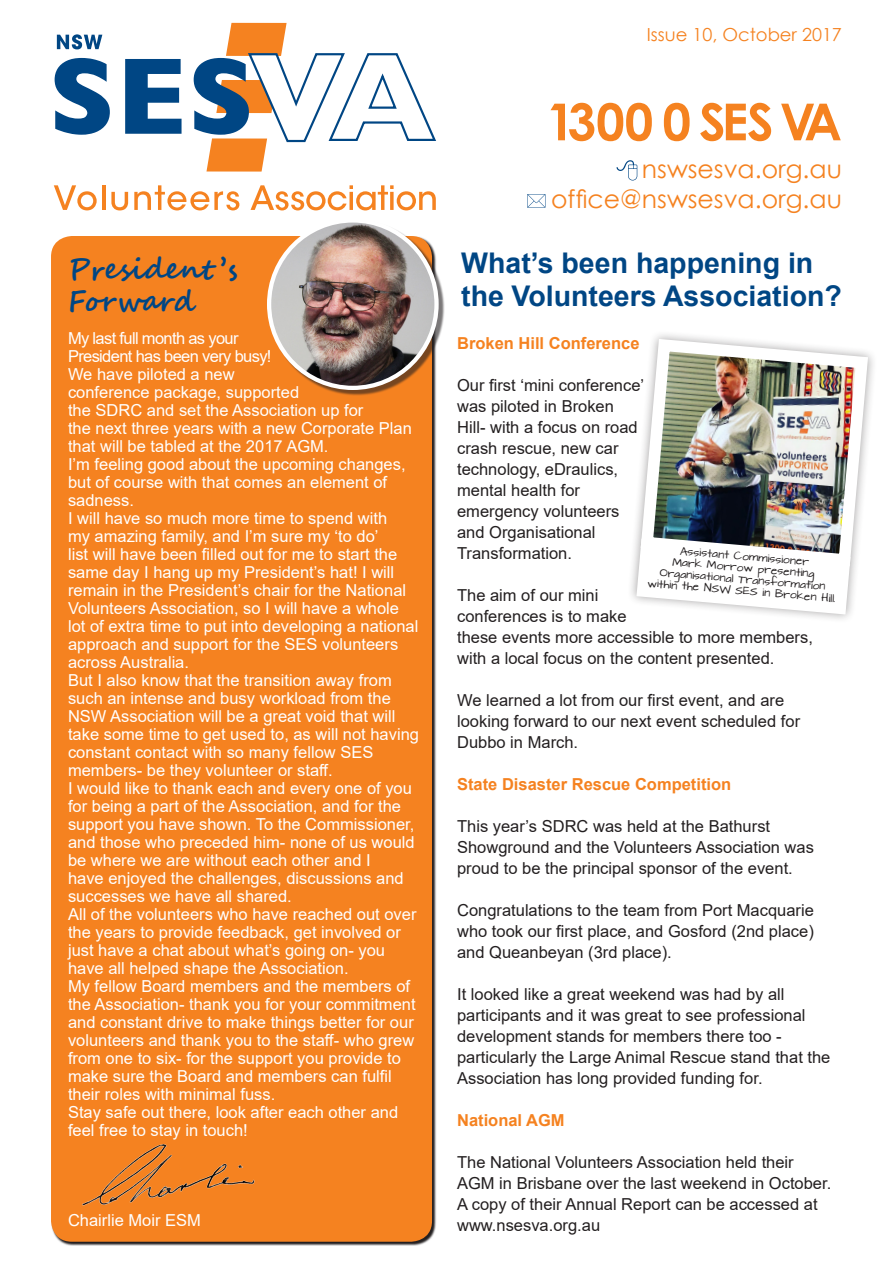
<style>
.page{position:relative;width:893px;height:1263px;background:#fff}
.page>*{position:absolute;margin:0;border:0;box-sizing:border-box;transform-origin:0 0}
.t1{font:700 51px "Century Gothic";letter-spacing:-.05em;color:#f58220}
.t2{font:700 28.5px/32.7px "Arial";color:#004684}
.t3{font:700 28.5px/32.7px "Segoe Script";color:#004684}
.t4{font:25.05px "Century Gothic";color:#f58220}
.t5{font:18px "Century Gothic";color:#f58220}
.t6{font:16.5px/18px "Arial";color:#fff}
.t7{font:16.5px/21px "Arial";color:#231f20}
.t8{font:700 16.5px "Arial";color:#f58220}
.t9{font:16.5px/18px "Arial";letter-spacing:-.04em;color:#fff}
.t10{font:9.6px/11.6px "Architects Daughter";color:#231f20;text-align:center}
</style>
<div class="page">
<svg style="left:57px;top:34px;width:45px;height:15px"></svg>
<svg style="left:55px;top:58px;width:55px;height:77px"></svg>
<svg style="left:125px;top:59px;width:57px;height:75px"></svg>
<svg style="left:194px;top:23px;width:242px;height:149px"></svg>
<svg style="left:54px;top:185px;width:43px;height:25px"></svg>
<hr style="left:102px;top:185px;width:3px;height:25px;background:#f58220">
<svg style="left:111px;top:192px;width:17px;height:18px"></svg>
<svg style="left:134px;top:185px;width:105px;height:25px"></svg>
<svg style="left:251px;top:185px;width:185px;height:25px"></svg>
<div style="left:51px;top:236px;width:381px;height:1006px;background:#f58220;border-radius:21px"></div>
<div style="left:269px;top:221px;width:176px;height:175px;background:#231f20;opacity:.6"></div>
<img style="left:269px;top:220px;width:167px;height:168px;border-radius:84px">
<div style="left:267px;top:218px;width:172px;height:172px;border:4px solid #fff;border-radius:50%"></div>
<svg style="left:617px;top:160px;width:20px;height:20px"></svg>
<svg style="left:527px;top:194px;width:18px;height:14px"></svg>
<img style="left:65px;top:1144px;width:217px;height:98px">
<div style="left:627px;top:330px;width:250px;height:293px;background:#231f20;opacity:.4"></div>
<img style="left:634px;top:333px;width:240px;height:240px">
<svg style="left:636px;top:539px;width:214px;height:75px"></svg>
<p class="t3" style="left:68px;top:253px;width:171px">President ’s<br>Forward</p>
<p class="t9" style="left:68px;top:329px;width:205px">My last full month as your<br>President has been very busy!</p>
<p class="t6" style="left:68px;top:365px;width:345px">We have piloted a new<br>conference package, supported<br>the SDRC and set the Association up for<br>the next three years with a new Corporate Plan that will be tabled at the 2017 AGM.</p>
<p class="t6" style="left:68px;top:455px;width:339px">I’m feeling good about the upcoming changes, but of course with that comes an element of sadness.</p>
<p class="t6" style="left:68px;top:509px;width:352px">I will have so much more time to spend with<br>my amazing family, and I’m sure my ‘to do’<br>list will have been filled out for me to start the same day I hang up my President’s hat! I will remain in the President’s chair for the National Volunteers Association, so I will have a whole lot of extra time to put into developing a national approach and support for the SES volunteers across Australia.</p>
<p class="t6" style="left:68px;top:671px;width:352px">But I also know that the transition away from such an intense and busy workload from the NSW Association will be a great void that will take some time to get used to, as will not having constant contact with so many fellow SES members- be they volunteer or staff.</p>
<p class="t6" style="left:68px;top:779px;width:348px">I would like to thank each and every one of you for being a part of the Association, and for the support you have shown. To the Commissioner, and those who preceded him- none of us would be where we are without each other and I<br>have enjoyed the challenges, discussions and successes we have all shared.</p>
<p class="t6" style="left:68px;top:905px;width:350px">All of the volunteers who have reached out over the years to provide feedback, get involved or just have a chat about what’s going on- you have all helped shape the Association.</p>
<p class="t6" style="left:68px;top:977px;width:349px">My fellow Board members and the members of the Association- thank you for your commitment and constant drive to make things better for our volunteers and thank you to the staff- who grew from one to six- for the support you provide to make sure the Board and members can fulfil their roles with minimal fuss.</p>
<p class="t6" style="left:68px;top:1103px;width:332px">Stay safe out there, look after each other and feel free to stay in touch!</p>
<p class="t6" style="left:68px;top:1211px;width:134px">Chairlie Moir ESM</p>
<p class="t5" style="left:647px;top:22px;width:197px">Issue 10, October 2017</p>
<p class="t1" style="left:546px;top:83px;width:297px">1300 0 SES VA</p>
<p class="t4" style="left:642px;top:151px;width:201px">nswsesva.org.au</p>
<p class="t4" style="left:551px;top:182px;width:292px">office@nswsesva.org.au</p>
<p class="t2" style="left:461px;top:247px;width:382px">What’s been happening in the Volunteers Association?</p>
<p class="t8" style="left:457px;top:332px;width:184px">Broken Hill Conference</p>
<p class="t7" style="left:457px;top:375px;width:189px">Our first ‘mini conference’ was piloted in Broken<br>Hill- with a focus on road crash rescue, new car technology, eDraulics, mental health for emergency volunteers and Organisational<br>Transformation.</p>
<p class="t7" style="left:457px;top:585px;width:357px">The aim of our mini<br>conferences is to make<br>these events more accessible to more members, with a local focus on the content presented.</p>
<p class="t7" style="left:457px;top:690px;width:345px">We learned a lot from our first event, and are looking forward to our next event scheduled for<br>Dubbo in March.</p>
<p class="t8" style="left:457px;top:773px;width:276px">State Disaster Rescue Competition</p>
<p class="t7" style="left:457px;top:816px;width:358px">This year’s SDRC was held at the Bathurst<br>Showground and the Volunteers Association was proud to be the principal sponsor of the event.</p>
<p class="t7" style="left:457px;top:900px;width:358px;text-align:justify">Congratulations to the team from Port Macquarie who took our first place, and Gosford (2nd place) and Queanbeyan (3rd place).</p>
<p class="t7" style="left:457px;top:984px;width:375px">It looked like a great weekend was had by all participants and it was great to see professional development stands for members there too - particularly the Large Animal Rescue stand that the Association has long provided funding for.</p>
<p class="t8" style="left:457px;top:1109px;width:109px">National AGM</p>
<p class="t7" style="left:457px;top:1152px;width:376px">The National Volunteers Association held their AGM in Brisbane over the last weekend in October.<br>A copy of their Annual Report can be accessed at www.nsesva.org.au</p>
<p class="t10" style="left:651px;top:543px;width:191px;rotate:5deg">Assistant Commissioner<br>Mark Morrow presenting<br>Organisational Transformation within the NSW SES in Broken Hill.</p>
</div>
